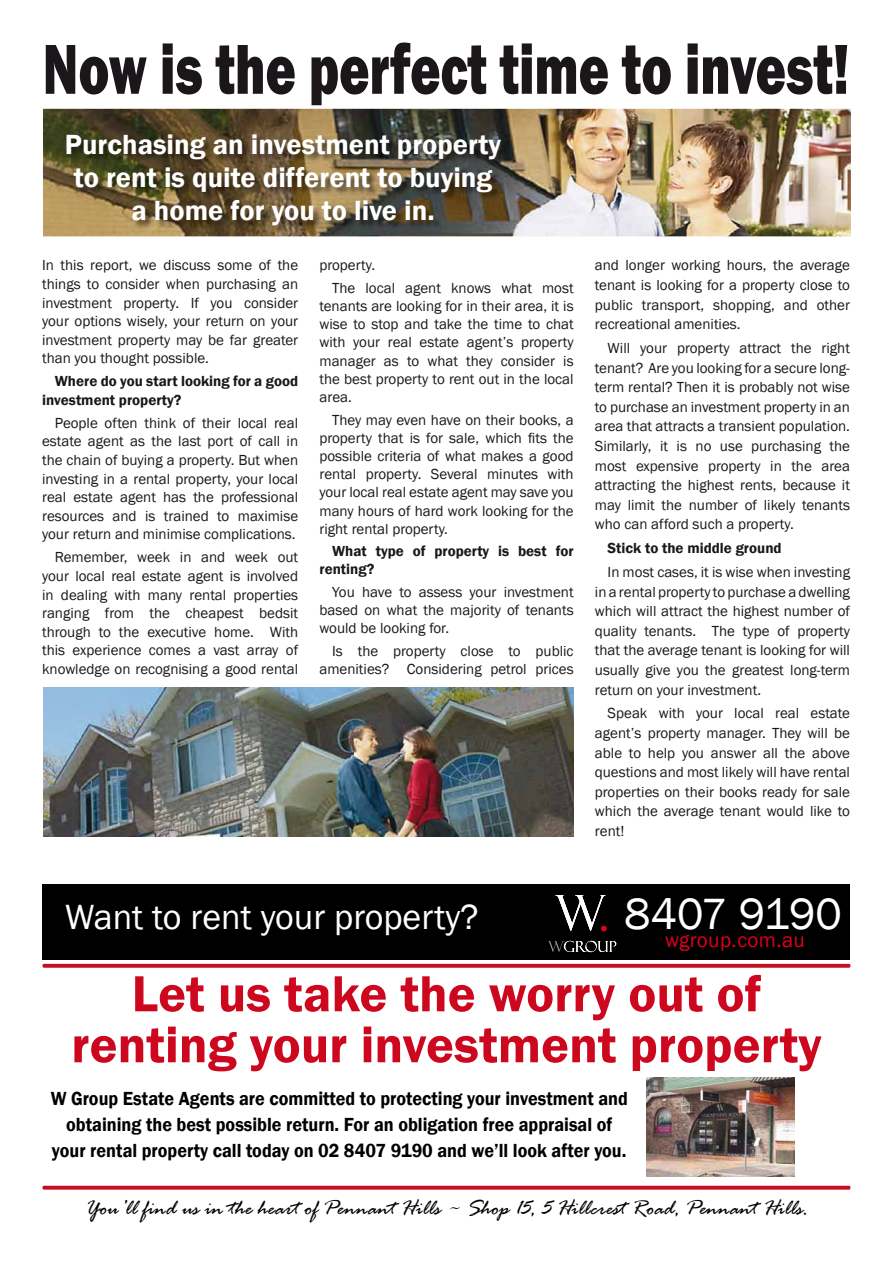
<style>
.page{position:relative;width:893px;height:1263px;background:#fff}
.page>*{position:absolute;margin:0;border:0;box-sizing:border-box;transform-origin:0 0}
.t1{font:800 73.2px "Franklin Gothic";color:#1a161a;scale:.71 1}
.t2{font:600 52.5px/51px "Franklin Gothic";color:#cd071e;text-align:center}
.t3{font:45px "Franklin Gothic";letter-spacing:-.005em;color:#fff}
.t4{font:36px "Franklin Gothic";color:#fff}
.t5{font:600 28.5px/33px "Franklin Gothic";color:#fff;text-align:center}
.t6{font:italic 22.5px "Rage";color:#000}
.t7{font:21px "Franklin Gothic";letter-spacing:.02em;color:#e2001a}
.t8{font:600 19.5px/25.5px "Franklin Gothic";color:#000;text-align:center;scale:.93 1}
.t9{font:15px/19.6px "Franklin Gothic";color:#1a161a;text-align:justify}
.t10{font:600 15px/18.6px "Franklin Gothic";color:#1a161a}
</style>
<div class="page">
<div style="left:43px;top:884px;width:807px;height:76px;background:#000"></div>
<hr style="left:43px;top:1186px;width:807px;height:3px;background:#c50e1f;border-radius:2px">
<svg style="left:43px;top:964px;width:807px;height:4px;background:#c81e2d"></svg>
<svg style="left:555px;top:895px;width:52px;height:36px"></svg>
<svg style="left:548px;top:941px;width:68px;height:11px"></svg>
<img style="left:646px;top:1077px;width:149px;height:99px">
<img style="left:43px;top:109px;width:808px;height:127px">
<img style="left:66px;top:134px;width:444px;height:100px">
<img style="left:43px;top:687px;width:531px;height:150px">
<h1 class="t1" style="left:43px;top:22px;width:1137px">Now is the perfect time to invest!</h1>
<h3 class="t5" style="left:65px;top:128px;width:438px">Purchasing an investment property to rent is quite different to buying a home for you to live in.</h3>
<p class="t9" style="left:42px;top:256px;width:258px;line-height:18.6px">In this report, we discuss some of the things to consider when purchasing an investment property. If you consider your options wisely, your return on your investment property may be far greater than you thought possible.</p>
<p class="t10" style="left:42px;top:372px;width:258px;text-indent:13px">Where do you start looking for a good investment property?</p>
<p class="t9" style="left:42px;top:414px;width:258px;line-height:18.6px;text-indent:13px">People often think of their local real estate agent as the last port of call in the chain of buying a property. But when investing in a rental property, your local real estate agent has the professional resources and is trained to maximise your return and minimise complications.</p>
<p class="t9" style="left:42px;top:548px;width:258px;line-height:18.6px;text-indent:13px">Remember, week in and week out your local real estate agent is involved in dealing with many rental properties ranging from the cheapest bedsit through to the executive home. With this experience comes a vast array of knowledge on recognising a good rental</p>
<p class="t9" style="left:595px;top:256px;width:257px">and longer working hours, the average tenant is looking for a property close to public transport, shopping, and other recreational amenities.</p>
<p class="t9" style="left:595px;top:338px;width:257px;text-indent:13px">Will your property attract the right tenant? Are you looking for a secure long&shy;term rental? Then it is probably not wise to purchase an investment property in an area that attracts a transient population.<br>Similarly, it is no use purchasing the most expensive property in the area attracting the highest rents, because it may limit the number of likely tenants who can afford such a property.</p>
<p class="t10" style="left:608px;top:539px;width:176px">Stick to the middle ground</p>
<p class="t9" style="left:595px;top:562px;width:257px;text-indent:13px">In most cases, it is wise when investing in a rental property to purchase a dwelling which will attract the highest number of quality tenants. The type of property that the average tenant is looking for will usually give you the greatest long-term return on your investment.</p>
<p class="t9" style="left:595px;top:704px;width:257px;text-indent:13px">Speak with your local real estate agent’s property manager. They will be able to help you answer all the above questions and most likely will have rental properties on their books ready for sale which the average tenant would like to rent!</p>
<p class="t9" style="left:332px;top:254px;width:243px;line-height:22.5px;text-indent:-13px">property.<br>The local agent knows what most</p>
<p class="t9" style="left:319px;top:297px;width:256px;line-height:18.1px">tenants are looking for in their area, it is wise to stop and take the time to chat with your real estate agent’s property manager as to what they consider is the best property to rent out in the local area.</p>
<p class="t9" style="left:319px;top:411px;width:256px;line-height:18.1px;text-indent:13px">They may even have on their books, a property that is for sale, which fits the possible criteria of what makes a good rental property. Several minutes with your local real estate agent may save you many hours of hard work looking for the right rental property.</p>
<p class="t10" style="left:319px;top:542px;width:256px;line-height:18.1px;text-indent:13px">What type of property is best for renting?</p>
<p class="t9" style="left:319px;top:583px;width:256px;line-height:18.1px;text-indent:13px">You have to assess your investment based on what the majority of tenants would be looking for.</p>
<p class="t9" style="left:319px;top:642px;width:256px;line-height:18.1px;text-align:right">Is the property close to public amenities? Considering petrol prices</p>
<h3 class="t3" style="left:624px;top:886px;width:219px">8407 9190</h3>
<h3 class="t7" style="left:665px;top:927px;width:141px">wgroup.com.au</h3>
<h2 class="t2" style="left:71px;top:969px;width:752px">Let us take the worry out of renting your investment property</h2>
<h3 class="t8" style="left:51px;top:1086px;width:622px">W Group Estate Agents are committed to protecting your investment and obtaining the best possible return. For an obligation free appraisal of your rental property call today on 02 8407 9190 and we’ll look after you.</h3>
<h3 class="t4" style="left:65px;top:895px;width:415px">Want to rent your property?</h3>
<h3 class="t6" style="left:85px;top:1196px;width:725px">You’ll find us in the heart of Pennant Hills ~ Shop 15, 5 Hillcrest Road, Pennant Hills.</h3>
</div>
